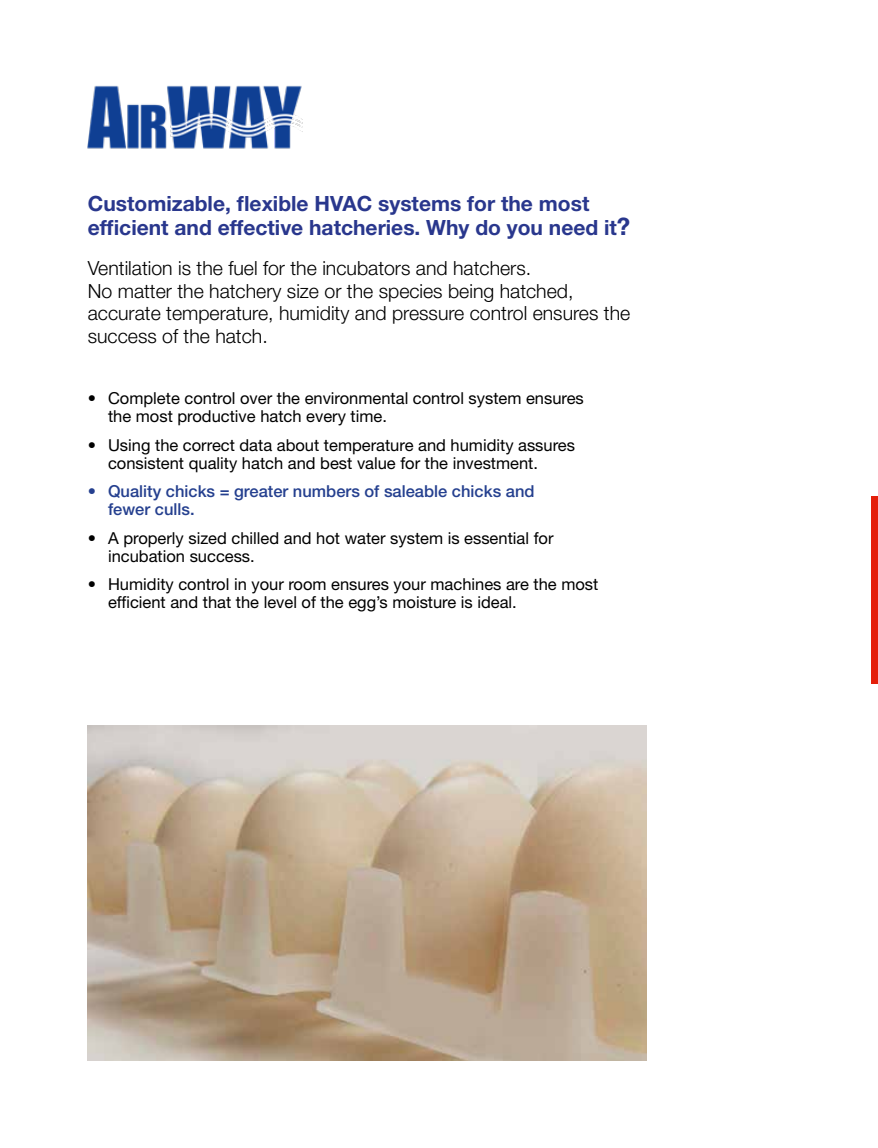
<style>
.page{position:relative;width:878px;height:1148px;background:#fff}
.page>*{position:absolute;margin:0;border:0;box-sizing:border-box;transform-origin:0 0}
.t1{font:700 21px/24px "Helvetica Neue LT Std";color:#29378d}
.t2{font:300 19.5px/22.5px "Helvetica Neue LT Std";color:#000}
.t3{font:16.5px/18px "Helvetica Neue LT Std";color:#000}
.t4{font:500 16.5px/18px "Helvetica Neue LT Std";color:#25408f}
.s1{font-size:24px}
</style>
<div class="page">
<img style="left:88px;top:725px;width:558px;height:335px">
<img style="left:88px;top:85px;width:214px;height:64px">
<div style="left:871px;top:496px;width:7px;height:187px;background:#e41e0a"></div>
<p class="t1" style="left:88px;top:191px;width:544px">Customizable, flexible HVAC systems for the most efficient and effective hatcheries. Why do you need it<span class="s1">?</span></p>
<p class="t2" style="left:88px;top:256px;width:544px">Ventilation is the fuel for the incubators and hatchers.<br>No matter the hatchery size or the species being hatched, accurate temperature, humidity and pressure control ensures the success of the hatch.</p>
<p class="t3" style="left:108px;top:389px;width:477px;text-indent:-20px">• Complete control over the environmental control system ensures the most productive hatch every time.</p>
<p class="t3" style="left:108px;top:436px;width:468px;text-indent:-20px">• Using the correct data about temperature and humidity assures consistent quality hatch and best value for the investment.</p>
<p class="t4" style="left:108px;top:482px;width:428px;text-indent:-20px">• Quality chicks = greater numbers of saleable chicks and fewer culls.</p>
<p class="t3" style="left:108px;top:529px;width:447px;text-indent:-20px">• A properly sized chilled and hot water system is essential for incubation success.</p>
<p class="t3" style="left:108px;top:575px;width:492px;text-indent:-20px">• Humidity control in your room ensures your machines are the most efficient and that the level of the egg’s moisture is ideal.</p>
</div>
